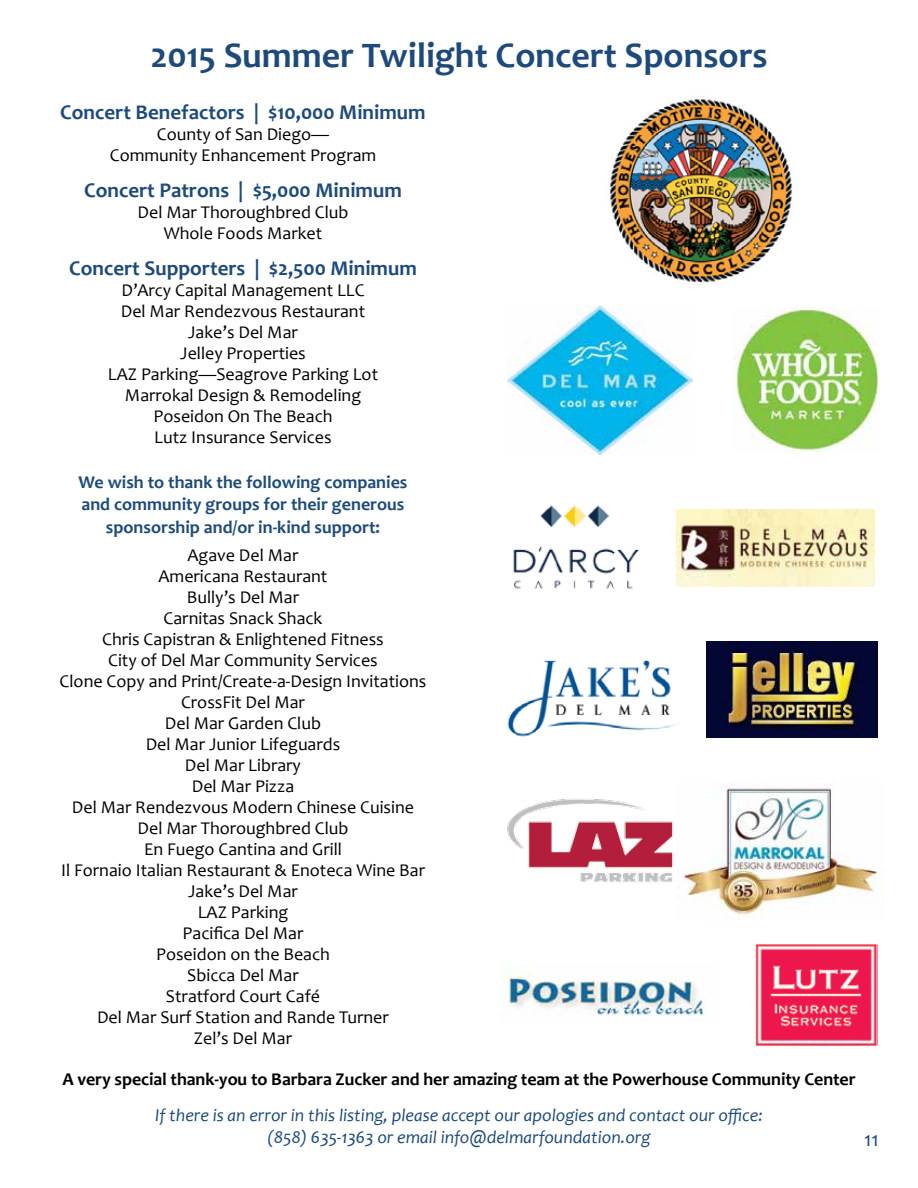
<style>
.page{position:relative;width:918px;height:1188px;background:#fff}
.page>*{position:absolute;margin:0;border:0;box-sizing:border-box;transform-origin:0 0}
.t1{font:700 36px "Candara";color:#1d4a7a}
.t2{font:700 21px "Candara";color:#1d4a7a}
.t3{font:21px "Candara";color:#1d4a7a}
.t4{font:18px/21px "Candara";color:#000;text-align:center}
.t5{font:italic 18px/22.5px "Candara";color:#1d4a7a;text-align:center}
.t6{font:700 18px/22.5px "Candara";color:#1d4a7a;text-align:center}
.t7{font:700 18px "Candara";letter-spacing:-.005em;color:#000}
</style>
<div class="page">
<img style="left:610px;top:99px;width:182px;height:184px">
<img style="left:507px;top:305px;width:186px;height:149px">
<img style="left:507px;top:660px;width:172px;height:77px">
<img style="left:733px;top:307px;width:146px;height:146px">
<img style="left:513px;top:505px;width:126px;height:84px">
<img style="left:677px;top:510px;width:198px;height:76px">
<img style="left:706px;top:642px;width:172px;height:95px">
<img style="left:507px;top:799px;width:167px;height:83px">
<img style="left:678px;top:783px;width:199px;height:134px">
<img style="left:501px;top:966px;width:205px;height:50px">
<img style="left:755px;top:944px;width:122px;height:102px">
<h1 class="t1" style="left:150px;top:33px;width:619px">2015 Summer Twilight Concert Sponsors</h1>
<p class="t2" style="left:60px;top:99px;width:367px">Concert Benefactors | $10,000 Minimum</p>
<p class="t4" style="left:110px;top:124px;width:268px">County of San Diego—<br>Community Enhancement Program</p>
<p class="t2" style="left:84px;top:177px;width:319px">Concert Patrons | $5,000 Minimum</p>
<p class="t4" style="left:138px;top:202px;width:212px">Del Mar Thoroughbred Club<br>Whole Foods Market</p>
<p class="t2" style="left:69px;top:255px;width:349px">Concert Supporters | $2,500 Minimum</p>
<p class="t4" style="left:108px;top:280px;width:272px">D’Arcy Capital Management LLC<br>Del Mar Rendezvous Restaurant<br>Jake’s Del Mar<br>Jelley Properties<br>LAZ Parking—Seagrove Parking Lot<br>Marrokal Design &amp; Remodeling<br>Poseidon On The Beach<br>Lutz Insurance Services</p>
<p class="t6" style="left:79px;top:471px;width:330px">We wish to thank the following companies and community groups for their generous sponsorship and/or in-kind support:</p>
<p class="t4" style="left:60px;top:544px;width:368px">Agave Del Mar<br>Americana Restaurant<br>Bully’s Del Mar<br>Carnitas Snack Shack<br>Chris Capistran &amp; Enlightened Fitness<br>City of Del Mar Community Services<br>Clone Copy and Print/Create-a-Design Invitations<br>CrossFit Del Mar<br>Del Mar Garden Club<br>Del Mar Junior Lifeguards<br>Del Mar Library<br>Del Mar Pizza<br>Del Mar Rendezvous Modern Chinese Cuisine<br>Del Mar Thoroughbred Club<br>En Fuego Cantina and Grill<br>Il Fornaio Italian Restaurant &amp; Enoteca Wine Bar<br>Jake’s Del Mar<br>LAZ Parking<br>Pacifica Del Mar<br>Poseidon on the Beach<br>Sbicca Del Mar<br>Stratford Court Café<br>Del Mar Surf Station and Rande Turner<br>Zel’s Del Mar</p>
<p class="t7" style="left:62px;top:1068px;width:795px">A very special thank-you to Barbara Zucker and her amazing team at the Powerhouse Community Center</p>
<p class="t5" style="left:155px;top:1104px;width:609px">If there is an error in this listing, please accept our apologies and contact our office: (858) 635-1363 or email info@delmarfoundation.org</p>
<p class="t3" style="left:864px;top:1126px;width:16px">11</p>
</div>
